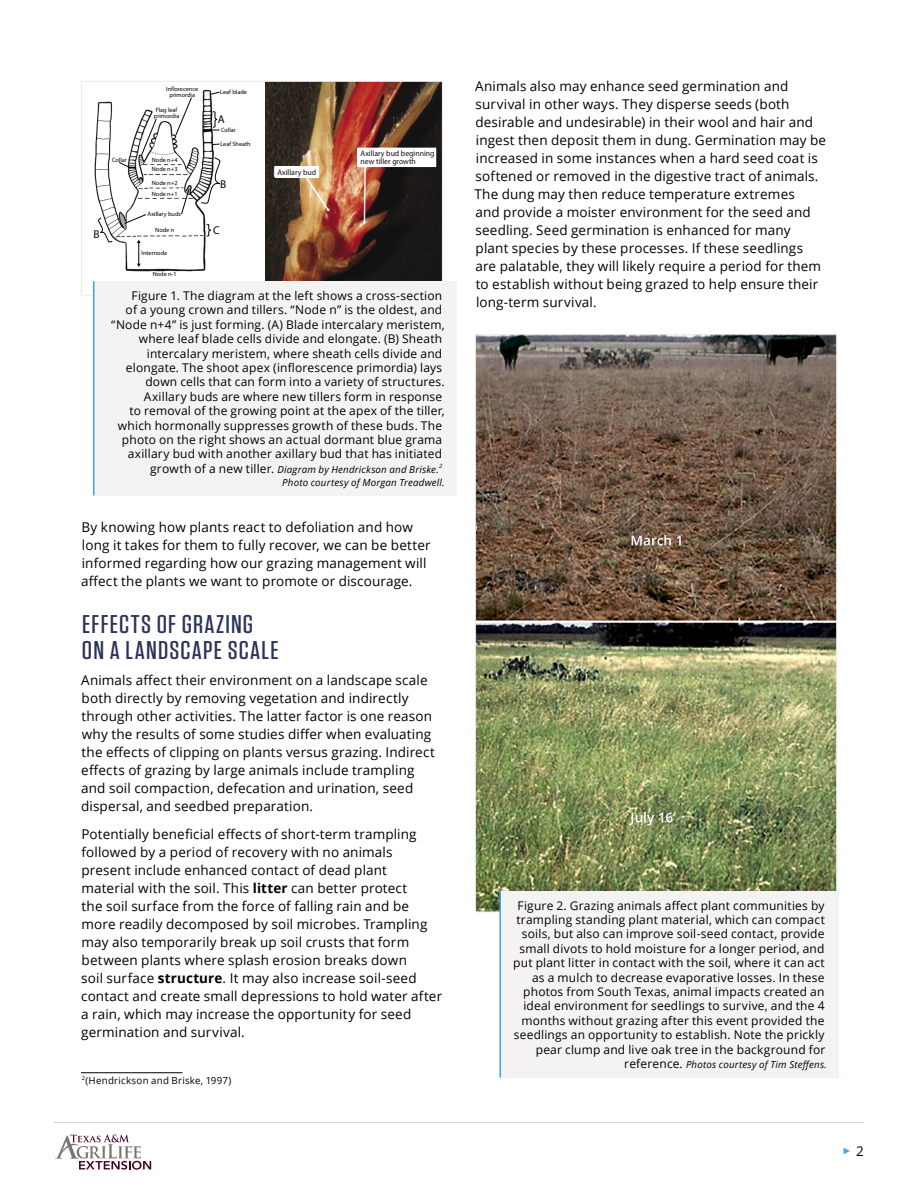
<style>
.page{position:relative;width:918px;height:1188px;background:#fff}
.page>*{position:absolute;margin:0;border:0;box-sizing:border-box;transform-origin:0 0}
.heading1{font:500 25.65px/25.5px "Tungsten";letter-spacing:.04em;color:#2c335a;scale:1.11 1}
.Body{font:13.5px/18px "Open Sans";letter-spacing:.01em;color:#000}
.Image_Captions{font:12px/14.4px "Open Sans";letter-spacing:.015em;color:#000;text-align:right}
.t1{font:11.25px "Myriad Pro";color:#000}
.Image_Captions-2{font:italic 9.75px/13.5px "Open Sans";letter-spacing:.02em;color:#000;text-align:right}
.t2{font:9.75px "Open Sans";letter-spacing:.025em;color:#000}
.t3{font:9px "Arial";color:#36a7e9}
.t4{font:7.95px/7.9px "Myriad Pro";color:#100f0f}
.t5{font:6.15px/5.8px "Myriad Pro";color:#000;text-align:center}
.t6{font:5.85px "Open Sans";color:#000}
.s1{font-style:normal;font-size:12px}
.s2{font-weight:700}
.s3{font-family:"Open Sans";font-size:13.5px;color:#000}
</style>
<div class="page">
<hr style="left:54px;top:1122px;width:810px;height:1px;background:#d6d6d6">
<svg style="left:55px;top:1135px;width:96px;height:35px"></svg>
<img style="left:94px;top:89px;width:141px;height:183px">
<img style="left:266px;top:83px;width:175px;height:198px">
<div style="left:275px;top:166px;width:44px;height:11px;background:#fff"></div>
<div style="left:358px;top:148px;width:78px;height:19px;background:#fff"></div>
<svg style="left:304px;top:174px;width:26px;height:38px"></svg>
<svg style="left:363px;top:167px;width:4px;height:58px"></svg>
<svg style="left:137px;top:240px;width:4px;height:27px"></svg>
<svg style="left:120px;top:212px;width:27px;height:17px"></svg>
<svg style="left:181px;top:185px;width:10px;height:30px"></svg>
<svg style="left:119px;top:162px;width:11px;height:6px"></svg>
<svg style="left:141px;top:118px;width:16px;height:38px"></svg>
<svg style="left:175px;top:97px;width:17px;height:39px"></svg>
<svg style="left:209px;top:91px;width:11px;height:54px"></svg>
<svg style="left:201px;top:157px;width:20px;height:47px"></svg>
<svg style="left:206px;top:215px;width:5px;height:30px"></svg>
<svg style="left:98px;top:218px;width:15px;height:25px"></svg>
<div style="left:81px;top:81px;width:362px;height:215px;border:1px solid #ebeae8"></div>
<div style="left:94px;top:281px;width:362px;height:214px;background:#f5f3f2"></div>
<hr style="left:93px;top:281px;width:1px;height:214px;background:#36a7e9">
<img style="left:477px;top:336px;width:358px;height:574px">
<div style="left:500px;top:891px;width:339px;height:187px;background:#f5f3f2"></div>
<hr style="left:499px;top:891px;width:2px;height:187px;background:#36a7e9">
<hr style="left:81px;top:1072px;width:102px;height:1px;background:#000">
<p class="t5" style="left:112px;top:157px;width:16px">Collar</p>
<p class="t1" style="left:94px;top:228px;width:8px">B</p>
<p class="t5" style="left:166px;top:86px;width:33px">Inflorecence primordia</p>
<p class="t5" style="left:220px;top:88px;width:28px">Leaf blade</p>
<p class="t5" style="left:221px;top:127px;width:16px">Collar</p>
<p class="t5" style="left:220px;top:141px;width:32px">Leaf Sheath</p>
<p class="t5" style="left:154px;top:107px;width:27px">Flag leaf primordia</p>
<p class="t1" style="left:218px;top:112px;width:8px">A</p>
<p class="t5" style="left:152px;top:157px;width:27px">Node n+4</p>
<p class="t5" style="left:152px;top:166px;width:27px">Node n+3</p>
<p class="t5" style="left:152px;top:177px;width:27px;line-height:11.2px;text-align:left">Node n+2<br>Node n+1</p>
<p class="t1" style="left:220px;top:178px;width:8px">B</p>
<p class="t5" style="left:148px;top:211px;width:35px">Axillary buds</p>
<p class="t5" style="left:155px;top:227px;width:20px">Node n</p>
<p class="t5" style="left:142px;top:250px;width:27px">Internode</p>
<p class="t5" style="left:153px;top:271px;width:25px">Node n-1</p>
<p class="t1" style="left:213px;top:224px;width:8px">C</p>
<p class="t4" style="left:277px;top:168px;width:40px">Axillary bud</p>
<p class="t4" style="left:361px;top:149px;width:75px">Axillary bud beginning new tiller growth</p>
<p class="Image_Captions" style="left:111px;top:288px;width:335px">Figure 1. The diagram at the left shows a cross-section<br>of a young crown and tillers. “Node n” is the oldest, and “Node n+4” is just forming. (A) Blade intercalary meristem, where leaf blade cells divide and elongate. (B) Sheath intercalary meristem, where sheath cells divide and elongate. The shoot apex (inflorescence primordia) lays down cells that can form into a variety of structures.<br>Axillary buds are where new tillers form in response<br>to removal of the growing point at the apex of the tiller, which hormonally suppresses growth of these buds. The photo on the right shows an actual dormant blue grama axillary bud with another axillary bud that has initiated</p>
<p class="Image_Captions-2" style="left:150px;top:462px;width:296px"><span class="s1">growth of a new tiller.</span> Diagram by Hendrickson and Briske.<sup>2<br></sup>Photo courtesy of Morgan Treadwell.</p>
<p class="Body" style="left:81px;top:518px;width:351px">By knowing how plants react to defoliation and how long it takes for them to fully recover, we can be better informed regarding how our grazing management will affect the plants we want to promote or discourage.</p>
<h1 class="heading1" style="left:82px;top:612px;width:179px">EFFECTS OF GRAZING<br>ON A LANDSCAPE SCALE</h1>
<p class="Body" style="left:81px;top:670px;width:355px">Animals affect their environment on a landscape scale both directly by removing vegetation and indirectly through other activities. The latter factor is one reason why the results of some studies differ when evaluating the effects of clipping on plants versus grazing. Indirect effects of grazing by large animals include trampling and soil compaction, defecation and urination, seed dispersal, and seedbed preparation.</p>
<p class="Body" style="left:81px;top:825px;width:363px">Potentially beneficial effects of short-term trampling followed by a period of recovery with no animals present include enhanced contact of dead plant material with the soil. This <span class="s2">litter</span> can better protect<br>the soil surface from the force of falling rain and be more readily decomposed by soil microbes. Trampling may also temporarily break up soil crusts that form between plants where splash erosion breaks down<br>soil surface <span class="s2">structure</span>. It may also increase soil-seed contact and create small depressions to hold water after a rain, which may increase the opportunity for seed germination and survival.</p>
<p class="t6" style="left:82px;top:1073px;width:5px">2</p>
<p class="t2" style="left:86px;top:1074px;width:148px">(Hendrickson and Briske, 1997)</p>
<p class="Body" style="left:475px;top:77px;width:353px">Animals also may enhance seed germination and survival in other ways. They disperse seeds (both desirable and undesirable) in their wool and hair and ingest then deposit them in dung. Germination may be increased in some instances when a hard seed coat is softened or removed in the digestive tract of animals.<br>The dung may then reduce temperature extremes<br>and provide a moister environment for the seed and seedling. Seed germination is enhanced for many<br>plant species by these processes. If these seedlings are palatable, they will likely require a period for them to establish without being grazed to help ensure their long-term survival.</p>
<p class="Image_Captions" style="left:513px;top:898px;width:314px">Figure 2. Grazing animals affect plant communities by trampling standing plant material, which can compact soils, but also can improve soil-seed contact, provide small divots to hold moisture for a longer period, and put plant litter in contact with the soil, where it can act as a mulch to decrease evaporative losses. In these photos from South Texas, animal impacts created an ideal environment for seedlings to survive, and the 4 months without grazing after this event provided the seedlings an opportunity to establish. Note the prickly pear clump and live oak tree in the background for</p>
<p class="Image_Captions-2" style="left:624px;top:1057px;width:204px"><span class="s1">reference.</span> Photos courtesy of Tim Steffens.</p>
<p class="t3" style="left:843px;top:1145px;width:23px">► <span class="s3">2</span></p>
</div>
